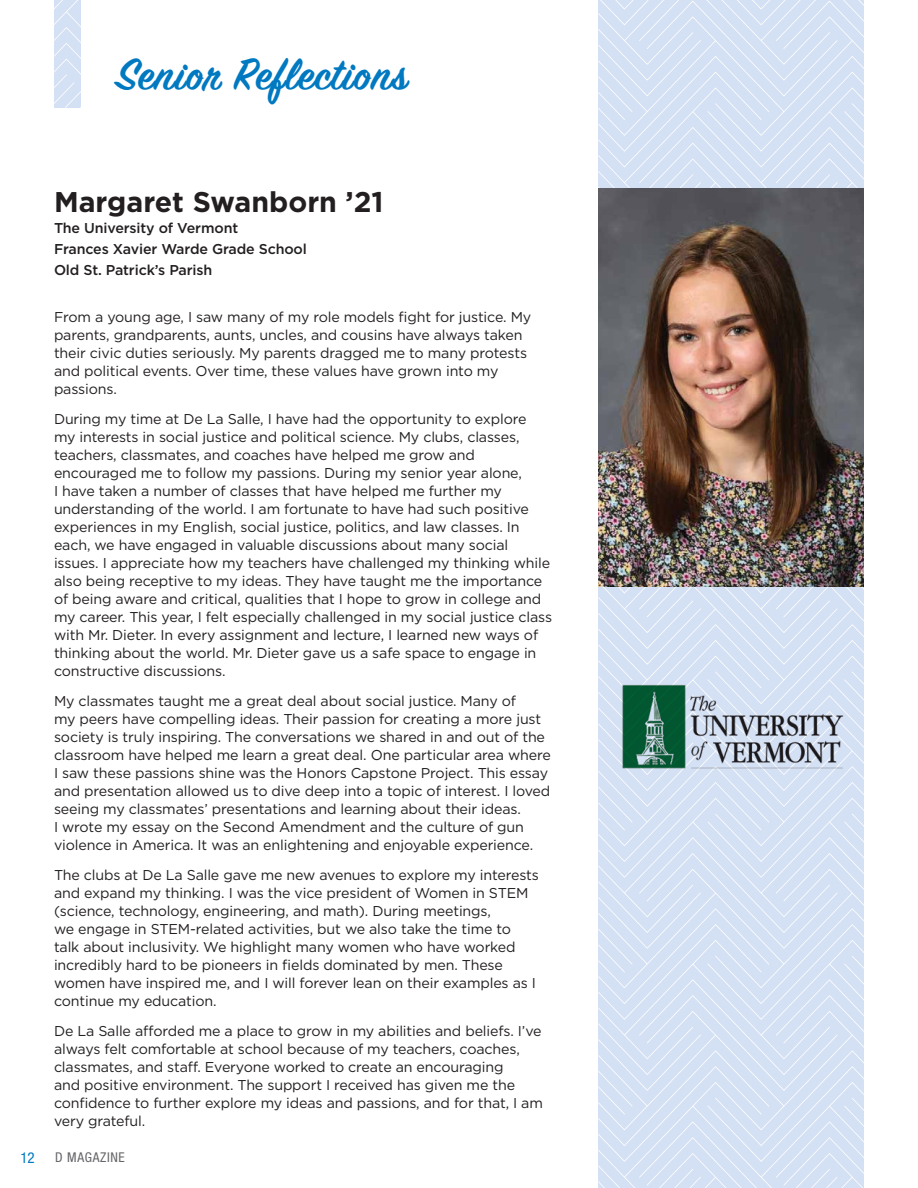
<style>
.page{position:relative;width:918px;height:1188px;background:#fff}
.page>*{position:absolute;margin:0;border:0;box-sizing:border-box;transform-origin:0 0}
.t1{font:600 49.5px "Sign Painter House Script";letter-spacing:.02em;color:#0079c1}
.t2{font:700 28.5px "Gotham";color:#231f20}
.t3{font:condensed 15px "Helvetica Neue";color:#0079c1}
.Body_Copy{font:14.25px/18px "Gotham";letter-spacing:-.01em;color:#231f20}
.t4{font:500 14.25px "Gotham";letter-spacing:-.01em;color:#231f20}
.t5{font:condensed 13.5px "Helvetica Neue";letter-spacing:.05em;color:#656669}
</style>
<div class="page">
<svg style="left:598px;top:0;width:266px;height:1188px"></svg>
<svg style="left:54px;top:0;width:27px;height:108px"></svg>
<img style="left:598px;top:189px;width:266px;height:397px">
<img style="left:620px;top:683px;width:226px;height:88px">
<p class="t1" style="left:117px;top:44px;width:292px">Senior Reflections</p>
<p class="t2" style="left:54px;top:183px;width:331px">Margaret Swanborn ’21</p>
<p class="t4" style="left:54px;top:219px;width:186px">The University of Vermont</p>
<p class="t4" style="left:54px;top:240px;width:254px">Frances Xavier Warde Grade School</p>
<p class="t4" style="left:54px;top:261px;width:160px">Old St. Patrick’s Parish</p>
<p class="Body_Copy" style="left:54px;top:307px;width:479px">From a young age, I saw many of my role models fight for justice. My parents, grandparents, aunts, uncles, and cousins have always taken their civic duties seriously. My parents dragged me to many protests and political events. Over time, these values have grown into my passions.</p>
<p class="Body_Copy" style="left:54px;top:409px;width:500px">During my time at De La Salle, I have had the opportunity to explore<br>my interests in social justice and political science. My clubs, classes, teachers, classmates, and coaches have helped me grow and encouraged me to follow my passions. During my senior year alone,<br>I have taken a number of classes that have helped me further my understanding of the world. I am fortunate to have had such positive experiences in my English, social justice, politics, and law classes. In each, we have engaged in valuable discussions about many social issues. I appreciate how my teachers have challenged my thinking while also being receptive to my ideas. They have taught me the importance of being aware and critical, qualities that I hope to grow in college and my career. This year, I felt especially challenged in my social justice class with Mr. Dieter. In every assignment and lecture, I learned new ways of thinking about the world. Mr. Dieter gave us a safe space to engage in constructive discussions.</p>
<p class="Body_Copy" style="left:54px;top:691px;width:498px">My classmates taught me a great deal about social justice. Many of<br>my peers have compelling ideas. Their passion for creating a more just society is truly inspiring. The conversations we shared in and out of the classroom have helped me learn a great deal. One particular area where I saw these passions shine was the Honors Capstone Project. This essay and presentation allowed us to dive deep into a topic of interest. I loved seeing my classmates’ presentations and learning about their ideas.<br>I wrote my essay on the Second Amendment and the culture of gun violence in America. It was an enlightening and enjoyable experience.</p>
<p class="Body_Copy" style="left:54px;top:865px;width:486px">The clubs at De La Salle gave me new avenues to explore my interests and expand my thinking. I was the vice president of Women in STEM (science, technology, engineering, and math). During meetings,<br>we engage in STEM-related activities, but we also take the time to talk about inclusivity. We highlight many women who have worked incredibly hard to be pioneers in fields dominated by men. These women have inspired me, and I will forever lean on their examples as I continue my education.</p>
<p class="Body_Copy" style="left:54px;top:1021px;width:490px">De La Salle afforded me a place to grow in my abilities and beliefs. I’ve always felt comfortable at school because of my teachers, coaches, classmates, and staff. Everyone worked to create an encouraging<br>and positive environment. The support I received has given me the confidence to further explore my ideas and passions, and for that, I am very grateful.</p>
<p class="t3" style="left:20px;top:1149px;width:16px">12</p>
<p class="t5" style="left:55px;top:1150px;width:71px">D MAGAZINE</p>
</div>
